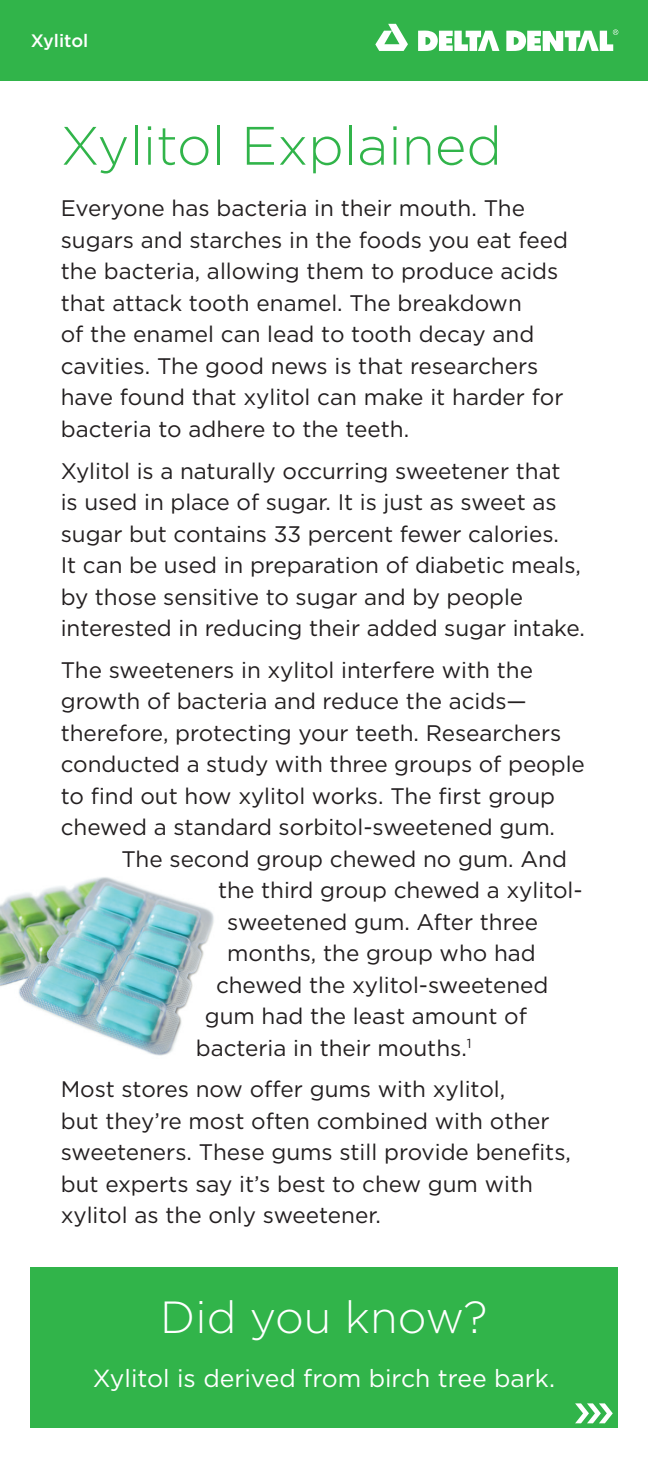
<style>
.page{position:relative;width:648px;height:1458px;background:#fff}
.page>*{position:absolute;margin:0;border:0;box-sizing:border-box;transform-origin:0 0}
.t1{font:300 54px "Gotham";color:#31b44a}
.t2{font:300 45px "Gotham";color:#fff}
.t3{font:24.75px "Gotham";color:#fff}
.t4{font:22.5px/31.5px "Gotham";color:#231f20}
.t5{font:500 18px "Gotham";color:#fff}
</style>
<div class="page">
<div style="left:0;top:0;width:648px;height:81px;background:#31b44a"></div>
<svg style="left:375px;top:24px;width:33px;height:26px"></svg>
<svg style="left:418px;top:31px;width:81px;height:19px"></svg>
<svg style="left:506px;top:29px;width:112px;height:21px"></svg>
<img style="left:0;top:877px;width:214px;height:179px">
<div style="left:30px;top:1267px;width:588px;height:161px;background:#31b44a"></div>
<svg style="left:575px;top:1403px;width:38px;height:20px"></svg>
<p class="t5" style="left:31px;top:29px;width:59px">Xylitol</p>
<h1 class="t1" style="left:61px;top:111px;width:443px">Xylitol Explained</h1>
<p class="t4" style="left:61px;top:192px;width:509px">Everyone has bacteria in their mouth. The sugars and starches in the foods you eat feed the bacteria, allowing them to produce acids that attack tooth enamel. The breakdown<br>of the enamel can lead to tooth decay and cavities. The good news is that researchers have found that xylitol can make it harder for bacteria to adhere to the teeth.</p>
<p class="t4" style="left:61px;top:454px;width:526px">Xylitol is a naturally occurring sweetener that<br>is used in place of sugar. It is just as sweet as sugar but contains 33 percent fewer calories.<br>It can be used in preparation of diabetic meals, by those sensitive to sugar and by people interested in reducing their added sugar intake.</p>
<p class="t4" style="left:61px;top:654px;width:526px">The sweeteners in xylitol interfere with the growth of bacteria and reduce the acids— therefore, protecting your teeth. Researchers conducted a study with three groups of people to find out how xylitol works. The first group chewed a standard sorbitol-sweetened gum.</p>
<p class="t4" style="left:122px;top:843px;width:447px">The second group chewed no gum. And</p>
<p class="t4" style="left:218px;top:874px;width:366px">the third group chewed a xylitol-</p>
<p class="t4" style="left:227px;top:906px;width:312px">sweetened gum. After three</p>
<p class="t4" style="left:227px;top:937px;width:310px">months, the group who had</p>
<p class="t4" style="left:216px;top:969px;width:334px">chewed the xylitol-sweetened</p>
<p class="t4" style="left:205px;top:1000px;width:324px">gum had the least amount of</p>
<p class="t4" style="left:196px;top:1032px;width:277px">bacteria in their mouths.<sup>1</sup></p>
<p class="t4" style="left:61px;top:1073px;width:512px">Most stores now offer gums with xylitol,<br>but they’re most often combined with other sweeteners. These gums still provide benefits, but experts say it’s best to chew gum with xylitol as the only sweetener.</p>
<h2 class="t2" style="left:160px;top:1289px;width:329px">Did you know?</h2>
<p class="t3" style="left:93px;top:1363px;width:464px">Xylitol is derived from birch tree bark.</p>
</div>
